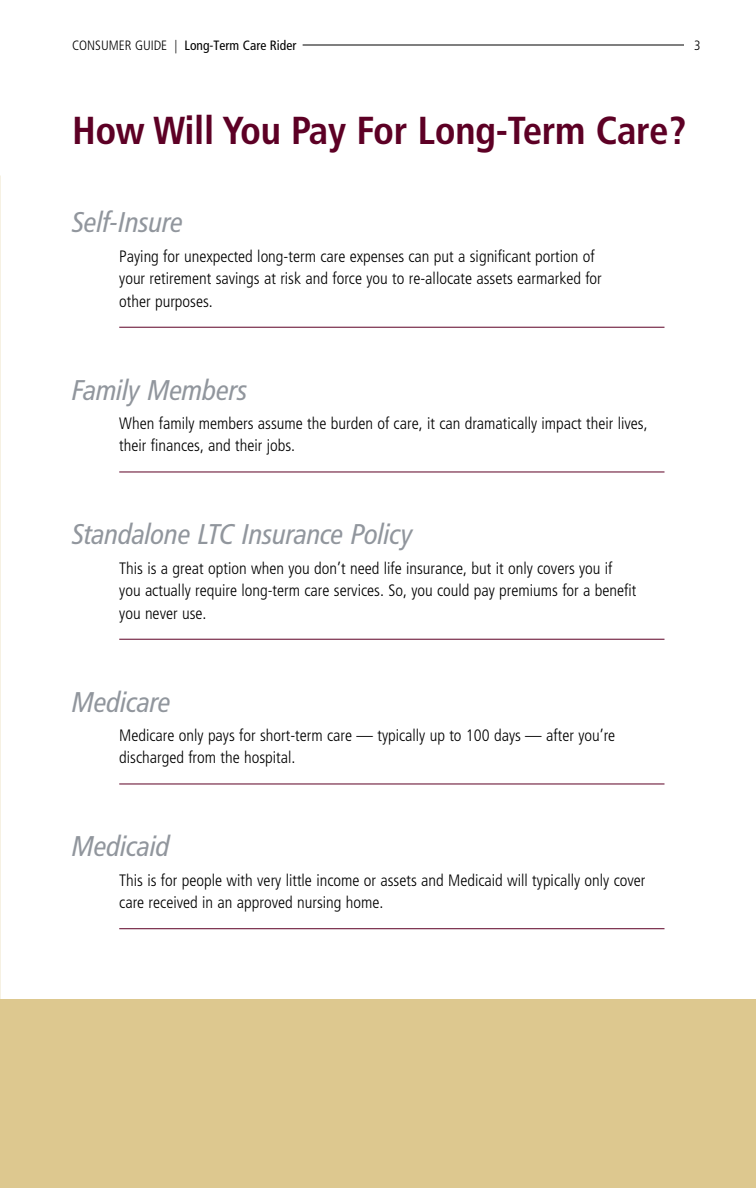
<style>
.page{position:relative;width:756px;height:1188px;background:#fff}
.page>*{position:absolute;margin:0;border:0;box-sizing:border-box;transform-origin:0 0}
.t1{font:700 condensed 39px "Frutiger LT Pro";letter-spacing:-.01em;color:#5d0025}
.t2{font:italic condensed 28.5px "Frutiger LT Pro";letter-spacing:-.01em;color:#91969d}
.t3{font:300 condensed 16.5px/22.5px "Frutiger LT Pro";color:#000}
.t4{font:condensed 13.5px "Frutiger LT Pro";color:#000}
.t5{font:300 condensed 13.5px "Frutiger LT Pro";color:#000}
.s1{font-weight:300}
</style>
<div class="page">
<hr style="left:303px;top:45px;width:381px;height:1px;background:#000">
<div style="left:0;top:999px;width:756px;height:189px;background:#ddc88f"></div>
<hr style="left:119px;top:327px;width:545px;height:1px;background:#5d0025">
<hr style="left:119px;top:472px;width:545px;height:1px;background:#5d0025">
<hr style="left:119px;top:639px;width:545px;height:1px;background:#5d0025">
<hr style="left:119px;top:784px;width:545px;height:1px;background:#5d0025">
<hr style="left:119px;top:928px;width:545px;height:1px;background:#5d0025">
<p class="t4" style="left:72px;top:38px;width:226px"><span class="s1">CONSUMER GUIDE |</span> Long-Term Care Rider</p>
<p class="t5" style="left:694px;top:38px;width:8px">3</p>
<h1 class="t1" style="left:72px;top:107px;width:616px">How Will You Pay For Long-Term Care?</h1>
<h2 class="t2" style="left:72px;top:206px;width:113px">Self-Insure</h2>
<p class="t3" style="left:119px;top:245px;width:484px">Paying for unexpected long-term care expenses can put a significant portion of your retirement savings at risk and force you to re-allocate assets earmarked for other purposes.</p>
<h2 class="t2" style="left:72px;top:373px;width:178px">Family Members</h2>
<p class="t3" style="left:119px;top:412px;width:530px">When family members assume the burden of care, it can dramatically impact their lives, their finances, and their jobs.</p>
<h2 class="t2" style="left:72px;top:518px;width:342px">Standalone LTC Insurance Policy</h2>
<p class="t3" style="left:119px;top:557px;width:519px">This is a great option when you don’t need life insurance, but it only covers you if you actually require long-term care services. So, you could pay premiums for a benefit you never use.</p>
<h2 class="t2" style="left:72px;top:685px;width:100px">Medicare</h2>
<p class="t3" style="left:119px;top:724px;width:498px">Medicare only pays for short-term care — typically up to 100 days — after you’re discharged from the hospital.</p>
<h2 class="t2" style="left:72px;top:830px;width:99px">Medicaid</h2>
<p class="t3" style="left:119px;top:869px;width:528px">This is for people with very little income or assets and Medicaid will typically only cover care received in an approved nursing home.</p>
</div>
